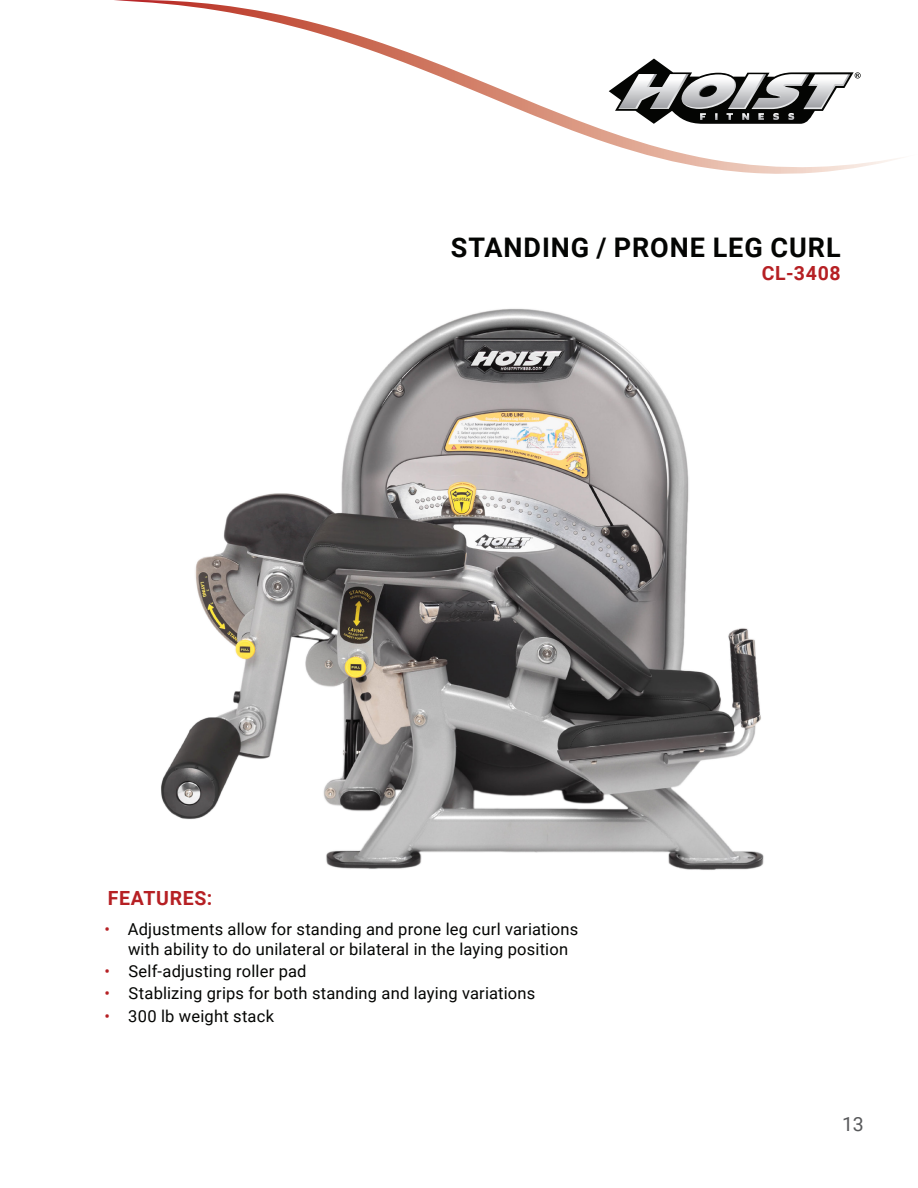
<style>
.page{position:relative;width:918px;height:1188px;background:#fff}
.page>*{position:absolute;margin:0;border:0;box-sizing:border-box;transform-origin:0 0}
.t1{font:700 27px "Roboto";letter-spacing:.035em;color:#040503}
.Features{font:700 19.5px "Roboto";letter-spacing:.035em;color:#b62024}
.t2{font:19.5px "Roboto";color:#57585a}
.t3{font:16.5px/19.5px "Roboto";letter-spacing:.01em;color:#040503}
.s1{color:#b62024}
</style>
<div class="page">
<svg style="left:114px;top:0;width:790px;height:174px"></svg>
<svg style="left:609px;top:59px;width:252px;height:65px"></svg>
<img style="left:161px;top:308px;width:603px;height:562px">
<p class="t1" style="left:451px;top:228px;width:391px">STANDING / PRONE LEG CURL</p>
<p class="Features" style="left:762px;top:260px;width:81px">CL-3408</p>
<p class="Features" style="left:108px;top:885px;width:106px">FEATURES:</p>
<p class="t3" style="left:128px;top:919px;width:452px;text-indent:-23px"><span class="s1">•</span> Adjustments allow for standing and prone leg curl variations with ability to do unilateral or bilateral in the laying position</p>
<p class="t3" style="left:105px;top:961px;width:203px"><span class="s1">•</span> Self-adjusting roller pad</p>
<p class="t3" style="left:105px;top:983px;width:432px"><span class="s1">•</span> Stablizing grips for both standing and laying variations</p>
<p class="t3" style="left:105px;top:1005px;width:171px"><span class="s1">•</span> 300 lb weight stack</p>
<p class="t2" style="left:842px;top:1110px;width:23px">13</p>
</div>
